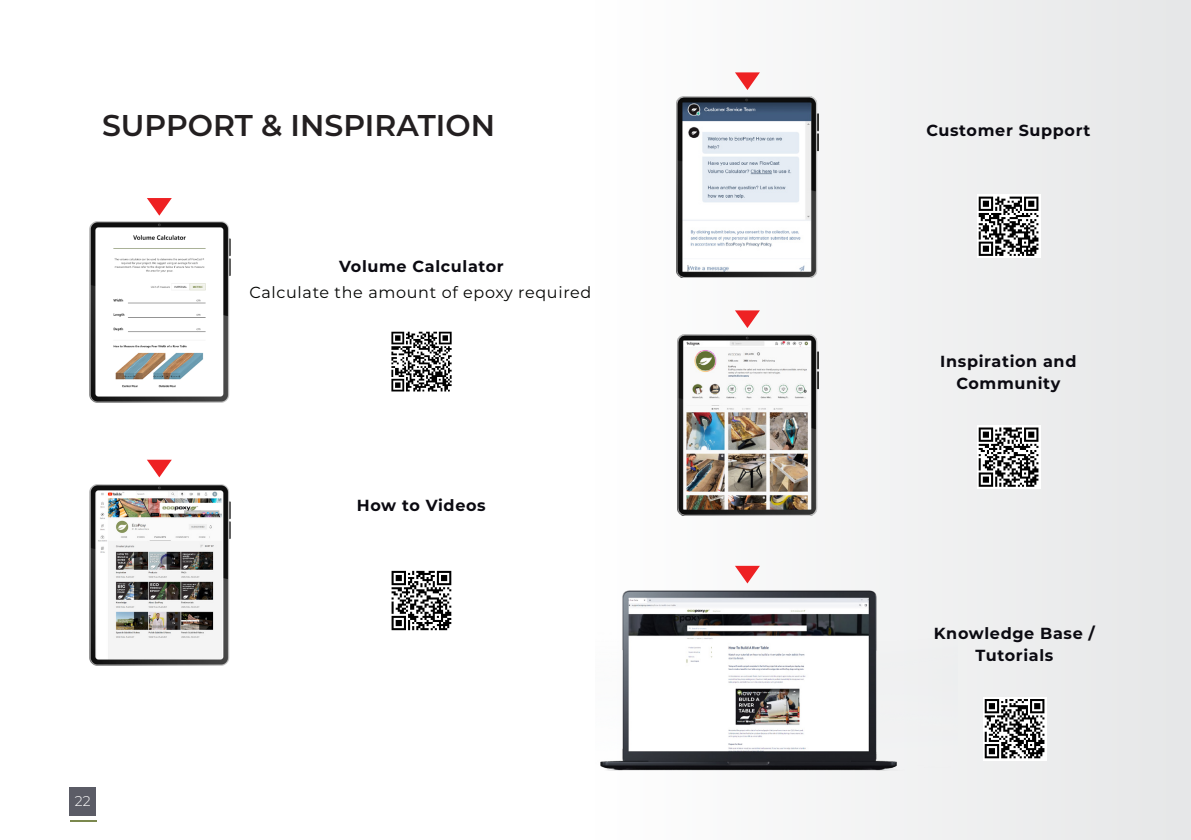
<style>
.page{position:relative;width:1191px;height:840px;background:#fff}
.page>*{position:absolute;margin:0;border:0;box-sizing:border-box;transform-origin:0 0}
.t1{font:600 30px "Montserrat";color:#231f20}
.t2{font:700 16px "Montserrat";letter-spacing:.04em;color:#0b0a11}
.t3{font:16px "Montserrat";letter-spacing:.04em;color:#040503}
.t4{font:300 14px "Montserrat";color:#fff}
</style>
<div class="page">
<div style="left:69px;top:786px;width:27px;height:29px;background:#5b5c66"></div>
<hr style="left:70px;top:819px;width:26px;height:2px;background:#768347">
<div style="left:595px;top:0;width:596px;height:839px;background:linear-gradient(to right,#fefefe,#e6e7e8)"></div>
<img style="left:595px;top:541px;width:363px;height:250px">
<div style="left:976px;top:194px;width:64px;height:64px;background:#fff"></div>
<svg style="left:978px;top:196px;width:60px;height:60px"></svg>
<svg style="left:391px;top:331px;width:61px;height:61px"></svg>
<svg style="left:391px;top:331px;width:60px;height:60px"></svg>
<svg style="left:982px;top:696px;width:64px;height:64px"></svg>
<svg style="left:984px;top:698px;width:60px;height:59px"></svg>
<svg style="left:976px;top:425px;width:64px;height:63px"></svg>
<svg style="left:978px;top:427px;width:60px;height:59px"></svg>
<svg style="left:391px;top:571px;width:61px;height:60px"></svg>
<svg style="left:391px;top:570px;width:60px;height:59px"></svg>
<img style="left:677px;top:334px;width:141px;height:181px">
<img style="left:677px;top:97px;width:141px;height:181px">
<img style="left:89px;top:221px;width:141px;height:181px">
<img style="left:89px;top:484px;width:141px;height:181px">
<svg style="left:735px;top:72px;width:25px;height:18px"></svg>
<svg style="left:147px;top:198px;width:25px;height:17px"></svg>
<svg style="left:147px;top:459px;width:25px;height:18px"></svg>
<svg style="left:735px;top:310px;width:25px;height:18px"></svg>
<svg style="left:735px;top:565px;width:25px;height:18px"></svg>
<p class="t1" style="left:102px;top:104px;width:394px">SUPPORT &amp; INSPIRATION</p>
<p class="t2" style="left:339px;top:254px;width:166px">Volume Calculator</p>
<p class="t3" style="left:249px;top:281px;width:343px">Calculate the amount of epoxy required</p>
<p class="t2" style="left:357px;top:493px;width:130px">How to Videos</p>
<p class="t4" style="left:75px;top:791px;width:18px">22</p>
<p class="t2" style="left:926px;top:119px;width:166px">Customer Support</p>
<p class="t2" style="left:940px;top:350px;width:138px">Inspiration and</p>
<p class="t2" style="left:956px;top:372px;width:105px">Community</p>
<p class="t2" style="left:934px;top:621px;width:162px">Knowledge Base /</p>
<p class="t2" style="left:975px;top:643px;width:79px">Tutorials</p>
</div>
